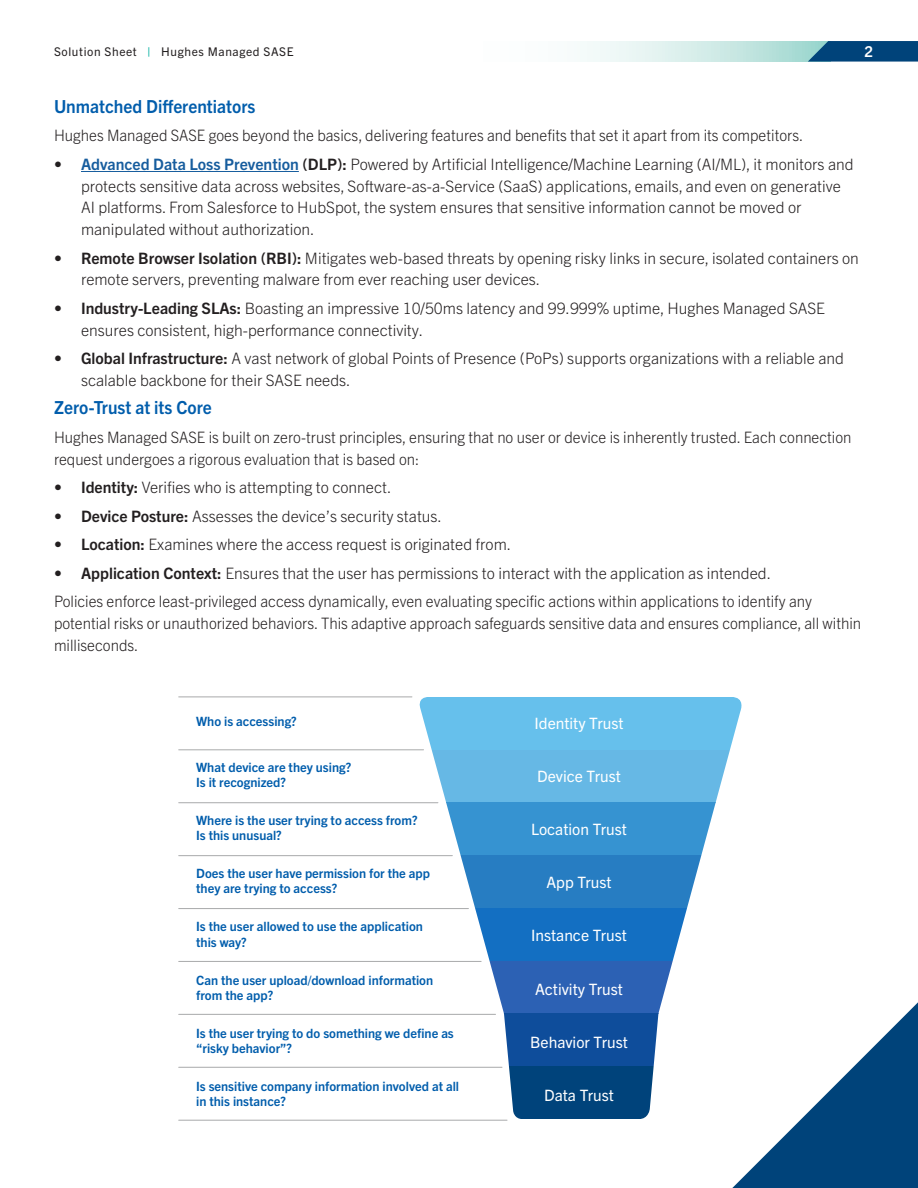
<style>
.page{position:relative;width:918px;height:1188px;background:#fff}
.page>*{position:absolute;margin:0;border:0;box-sizing:border-box;transform-origin:0 0}
.Subhead{font:700 18px "Trade Gothic Next LT Pro";color:#015dac;scale:.96 1}
.Body_Text{font:300 15.75px/21.8px "Trade Gothic Next LT Pro";color:#231f20}
.Body_Text-2{font:300 15.75px/21.8px "Trade Gothic Next LT Pro";color:#231f20;scale:.96 1}
.t1{font:15.6px "Trade Gothic Next LT Pro";color:#fff}
.t2{font:700 15px "Trade Gothic Next LT Pro";color:#fff}
.t3{font:700 12.9px/15.5px "Trade Gothic Next LT Pro";color:#005dac}
.t4{font:12px "Trade Gothic Next LT Pro";letter-spacing:.05em;color:#231f20}
.s1{font-weight:700;color:#00b0a0}
.s2{font-weight:700}
.s3{font-weight:700;color:#175d9e}
</style>
<div class="page">
<svg style="left:580px;top:41px;width:228px;height:21px"></svg>
<svg style="left:808px;top:41px;width:110px;height:21px;background:#135484"></svg>
<svg style="left:732px;top:1002px;width:186px;height:186px"></svg>
<hr style="left:81px;top:171px;width:218px;height:1px;background:#175d9e">
<div style="left:416px;top:750px;width:330px;height:52px;background:#66b8e5"></div>
<div style="left:416px;top:697px;width:330px;height:53px;background:#66c0ec"></div>
<svg style="left:416px;top:802px;width:300px;height:53px;background:#53a2d7"></svg>
<svg style="left:416px;top:855px;width:286px;height:53px;fill:#277dc2"></svg>
<svg style="left:468px;top:908px;width:219px;height:53px;background:#2a7dc7"></svg>
<svg style="left:416px;top:961px;width:330px;height:53px;fill:#2c61b4"></svg>
<svg style="left:504px;top:1014px;width:242px;height:52px;fill:#0e4d9b"></svg>
<svg style="left:416px;top:1066px;width:330px;height:53px"></svg>
<hr style="left:179px;top:696px;width:233px;height:1px;background:#aeafb0">
<hr style="left:179px;top:749px;width:245px;height:1px;background:#aeafb0">
<hr style="left:179px;top:802px;width:259px;height:1px;background:#aeafb0">
<hr style="left:179px;top:855px;width:273px;height:1px;background:#aeafb0">
<hr style="left:179px;top:908px;width:289px;height:1px;background:#aeafb0">
<hr style="left:179px;top:961px;width:302px;height:1px;background:#aeafb0">
<hr style="left:179px;top:1014px;width:317px;height:1px;background:#aeafb0">
<hr style="left:179px;top:1067px;width:323px;height:1px;background:#aeafb0">
<hr style="left:179px;top:1120px;width:328px;height:1px;background:#aeafb0">
<p class="t4" style="left:54px;top:43px;width:241px">Solution Sheet <span class="s1">|</span> Hughes Managed SASE</p>
<p class="t2" style="left:864px;top:41px;width:10px">2</p>
<p class="Subhead" style="left:54px;top:94px;width:211px">Unmatched Differentiators</p>
<p class="Body_Text-2" style="left:54px;top:124px;width:782px">Hughes Managed SASE goes beyond the basics, delivering features and benefits that set it apart from its competitors.</p>
<p class="Body_Text" style="left:81px;top:152px;width:774px;text-indent:-27px"><span class="s2">•</span> <span class="s3">Advanced Data Loss Prevention</span> <span class="s2">(DLP):</span> Powered by Artificial Intelligence/Machine Learning (AI/ML), it monitors and protects sensitive data across websites, Software-as-a-Service (SaaS) applications, emails, and even on generative AI platforms. From Salesforce to HubSpot, the system ensures that sensitive information cannot be moved or manipulated without authorization.</p>
<p class="Body_Text" style="left:81px;top:246px;width:779px;text-indent:-27px"><span class="s2">• Remote Browser Isolation (RBI):</span> Mitigates web-based threats by opening risky links in secure, isolated containers on remote servers, preventing malware from ever reaching user devices.</p>
<p class="Body_Text" style="left:81px;top:296px;width:746px;text-indent:-27px"><span class="s2">• Industry-Leading SLAs:</span> Boasting an impressive 10/50ms latency and 99.999% uptime, Hughes Managed SASE ensures consistent, high-performance connectivity.</p>
<p class="Body_Text" style="left:81px;top:347px;width:764px;text-indent:-27px"><span class="s2">• Global Infrastructure:</span> A vast network of global Points of Presence (PoPs) supports organizations with a reliable and scalable backbone for their SASE needs.</p>
<p class="Subhead" style="left:54px;top:395px;width:166px">Zero-Trust at its Core</p>
<p class="Body_Text-2" style="left:54px;top:425px;width:832px">Hughes Managed SASE is built on zero-trust principles, ensuring that no user or device is inherently trusted. Each connection request undergoes a rigorous evaluation that is based on:</p>
<p class="Body_Text" style="left:54px;top:476px;width:339px"><span class="s2">• Identity:</span> Verifies who is attempting to connect.</p>
<p class="Body_Text" style="left:54px;top:504px;width:389px"><span class="s2">• Device Posture:</span> Assesses the device’s security status.</p>
<p class="Body_Text" style="left:54px;top:533px;width:459px"><span class="s2">• Location:</span> Examines where the access request is originated from.</p>
<p class="Body_Text" style="left:54px;top:561px;width:719px"><span class="s2">• Application Context:</span> Ensures that the user has permissions to interact with the application as intended.</p>
<p class="Body_Text-2" style="left:54px;top:590px;width:842px">Policies enforce least-privileged access dynamically, even evaluating specific actions within applications to identify any potential risks or unauthorized behaviors. This adaptive approach safeguards sensitive data and ensures compliance, all within milliseconds.</p>
<p class="t3" style="left:196px;top:713px;width:102px">Who is accessing?</p>
<p class="t1" style="left:534px;top:712px;width:91px">Identity Trust</p>
<p class="t1" style="left:537px;top:765px;width:85px">Device Trust</p>
<p class="t3" style="left:196px;top:758px;width:157px">What device are they using?<br>Is it recognized?</p>
<p class="t3" style="left:196px;top:812px;width:223px">Where is the user trying to access from?<br>Is this unusual?</p>
<p class="t3" style="left:196px;top:865px;width:235px">Does the user have permission for the app they are trying to access?</p>
<p class="t3" style="left:196px;top:918px;width:228px">Is the user allowed to use the application this way?</p>
<p class="t3" style="left:196px;top:971px;width:239px">Can the user upload/download information from the app?</p>
<p class="t3" style="left:196px;top:1025px;width:259px">Is the user trying to do something we define as “risky behavior”?</p>
<p class="t3" style="left:196px;top:1078px;width:264px">Is sensitive company information involved at all in this instance?</p>
<p class="t1" style="left:531px;top:819px;width:98px">Location Trust</p>
<p class="t1" style="left:546px;top:872px;width:67px">App Trust</p>
<p class="t1" style="left:531px;top:925px;width:98px">Instance Trust</p>
<p class="t1" style="left:535px;top:978px;width:89px">Activity Trust</p>
<p class="t1" style="left:530px;top:1031px;width:99px">Behavior Trust</p>
<p class="t1" style="left:544px;top:1084px;width:71px">Data Trust</p>
</div>
